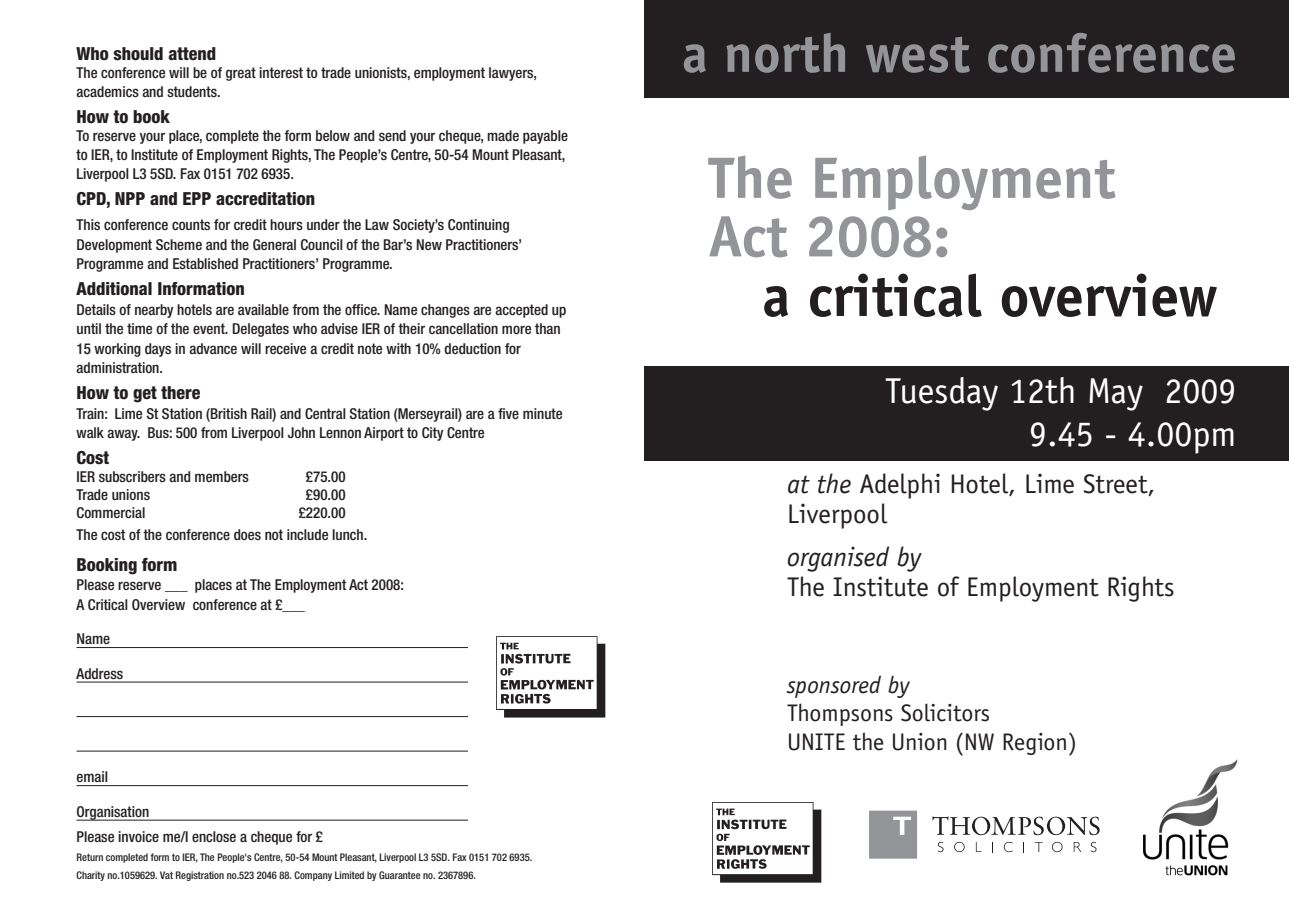
<style>
.page{position:relative;width:1289px;height:919px;background:#fff}
.page>*{position:absolute;margin:0;border:0;box-sizing:border-box;transform-origin:0 0}
.t1{font:700 58.5px/58.5px "Officina Sans";letter-spacing:-.005em;color:#939598}
.t2{font:700 58.5px "Officina Sans";color:#231f20}
.t3{font:700 54px "Officina Sans";color:#939598}
.t4{font:36px/43.2px "Officina Sans";color:#fff;text-align:right}
.t5{font:27px/30px "Officina Sans";color:#231f20}
.t6{font:italic 27px "Officina Sans";color:#231f20}
.t7{font:24px/28.8px "Officina Sans";color:#231f20}
.t8{font:italic 24px "Officina Sans";color:#231f20}
.t9{font:800 condensed 18px "Helvetica Neue";color:#231f20}
.t10{font:500 condensed 15px/19.5px "Helvetica Neue";color:#231f20}
.t11{font:500 condensed 10.5px/18px "Helvetica Neue";color:#231f20}
.s1{font-style:italic}
</style>
<div class="page">
<img style="left:496px;top:636px;width:110px;height:82px">
<hr style="left:77px;top:647px;width:391px;height:1px;background:#231f20">
<hr style="left:77px;top:681px;width:391px;height:1px;background:#231f20">
<hr style="left:77px;top:716px;width:391px;height:1px;background:#231f20">
<hr style="left:77px;top:750px;width:391px;height:1px;background:#231f20">
<hr style="left:77px;top:785px;width:391px;height:1px;background:#231f20">
<hr style="left:77px;top:819px;width:391px;height:1px;background:#231f20">
<div style="left:644px;top:0;width:644px;height:98px;background:#231f20"></div>
<div style="left:644px;top:366px;width:644px;height:94px;background:#231f20"></div>
<img style="left:712px;top:802px;width:110px;height:81px">
<svg style="left:932px;top:816px;width:167px;height:19px"></svg>
<svg style="left:937px;top:841px;width:6px;height:11px"></svg>
<svg style="left:954px;top:841px;width:10px;height:11px"></svg>
<svg style="left:975px;top:842px;width:2px;height:9px"></svg>
<svg style="left:1003px;top:841px;width:9px;height:11px"></svg>
<svg style="left:1034px;top:842px;width:8px;height:9px"></svg>
<svg style="left:1052px;top:841px;width:10px;height:11px"></svg>
<svg style="left:1073px;top:842px;width:8px;height:9px"></svg>
<svg style="left:1090px;top:841px;width:6px;height:11px"></svg>
<svg style="left:869px;top:810px;width:48px;height:48px;background:#9a9c9f"></svg>
<img style="left:1143px;top:759px;width:95px;height:117px">
<p class="t9" style="left:77px;top:47px;width:141px">Who should attend</p>
<p class="t10" style="left:77px;top:65px;width:462px;line-height:18.6px">The conference will be of great interest to trade unionists, employment lawyers, academics and students.</p>
<p class="t9" style="left:77px;top:110px;width:95px">How to book</p>
<p class="t10" style="left:77px;top:128px;width:493px;line-height:18.6px">To reserve your place, complete the form below and send your cheque, made payable to IER, to Institute of Employment Rights, The People’s Centre, 50-54 Mount Pleasant,<br>Liverpool L3 5SD. Fax 0151 702 6935.</p>
<p class="t9" style="left:77px;top:192px;width:240px">CPD, NPP and EPP accreditation</p>
<p class="t10" style="left:77px;top:216px;width:447px">This conference counts for credit hours under the Law Society’s Continuing<br>Development Scheme and the General Council of the Bar’s New Practitioners’<br>Programme and Established Practitioners’ Programme.</p>
<p class="t9" style="left:77px;top:282px;width:170px">Additional Information</p>
<p class="t10" style="left:77px;top:301px;width:491px">Details of nearby hotels are available from the office. Name changes are accepted up until the time of the event. Delegates who advise IER of their cancellation more than 15 working days in advance will receive a credit note with 10% deduction for administration.</p>
<p class="t9" style="left:77px;top:386px;width:125px">How to get there</p>
<p class="t10" style="left:77px;top:405px;width:487px">Train: Lime St Station (British Rail) and Central Station (Merseyrail) are a five minute walk away. Bus: 500 from Liverpool John Lennon Airport to City Centre</p>
<p class="t9" style="left:77px;top:451px;width:34px">Cost</p>
<p class="t10" style="left:77px;top:468px;width:174px">IER subscribers and members</p>
<p class="t10" style="left:306px;top:468px;width:41px">£75.00</p>
<p class="t10" style="left:77px;top:486px;width:75px">Trade unions</p>
<p class="t10" style="left:306px;top:486px;width:41px">£90.00</p>
<p class="t10" style="left:77px;top:504px;width:70px">Commercial</p>
<p class="t10" style="left:77px;top:503px;width:292px;line-height:22.2px;text-indent:222px">£220.00<br>The cost of the conference does not include lunch.</p>
<p class="t9" style="left:77px;top:557px;width:103px">Booking form</p>
<p class="t10" style="left:77px;top:576px;width:329px">Please reserve ___ places at The Employment Act 2008:<br>A Critical Overview conference at £___</p>
<p class="t10" style="left:77px;top:630px;width:35px">Name</p>
<p class="t10" style="left:77px;top:664px;width:48px">Address</p>
<p class="t10" style="left:77px;top:768px;width:33px">email</p>
<p class="t10" style="left:77px;top:800px;width:248px;line-height:25px">Organisation<br>Please invoice me/I enclose a cheque for £</p>
<p class="t11" style="left:77px;top:849px;width:457px">Return completed form to IER, The People's Centre, 50-54 Mount Pleasant, Liverpool L3 5SD. Fax 0151 702 6935.<br>Charity no.1059629. Vat Registration no.523 2046 88. Company Limited by Guarantee no. 2367896.</p>
<h2 class="t3" style="left:682px;top:33px;width:556px">a north west conference</h2>
<h1 class="t1" style="left:708px;top:153px;width:409px">The Employment<br>Act 2008:</h1>
<h1 class="t2" style="left:762px;top:274px;width:456px">a critical overview</h1>
<h3 class="t4" style="left:885px;top:372px;width:353px">Tuesday 12th May 2009<br>9.45 - 4.00pm</h3>
<h3 class="t5" style="left:787px;top:471px;width:370px"><span class="s1">at the</span> Adelphi Hotel, Lime Street,<br>Liverpool</h3>
<h3 class="t6" style="left:787px;top:546px;width:136px">organised by</h3>
<h3 class="t5" style="left:787px;top:574px;width:389px">The Institute of Employment Rights</h3>
<h3 class="t8" style="left:787px;top:675px;width:124px">sponsored by</h3>
<h3 class="t7" style="left:787px;top:700px;width:291px">Thompsons Solicitors<br>UNITE the Union (NW Region)</h3>
</div>
